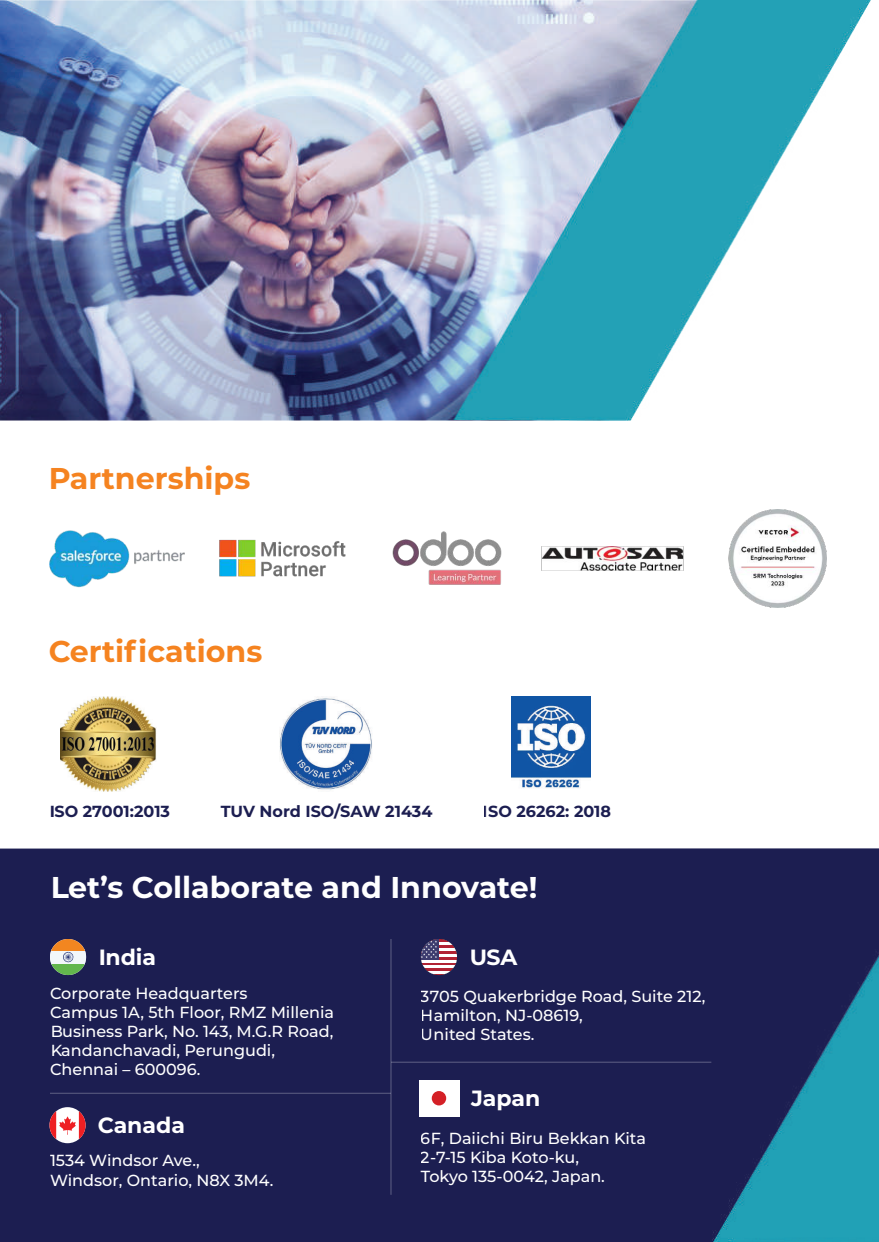
<style>
.page{position:relative;width:879px;height:1242px;background:#fff}
.page>*{position:absolute;margin:0;border:0;box-sizing:border-box;transform-origin:0 0}
.t1{font:700 30px "Montserrat";color:#fff}
.t2{font:700 30px "Montserrat";color:#f58320}
.t3{font:700 22px "Montserrat";color:#fff}
.t4{font:500 16px/19px "Montserrat";color:#fff}
.t5{font:700 16px "Montserrat";color:#1c1e51}
</style>
<div class="page">
<div style="left:0;top:848px;width:878px;height:394px;background:#1c1e51"></div>
<img style="left:511px;top:696px;width:79px;height:92px">
<img style="left:280px;top:698px;width:92px;height:92px">
<img style="left:60px;top:696px;width:96px;height:96px">
<img style="left:712px;top:509px;width:166px;height:733px">
<img style="left:0;top:0;width:870px;height:421px">
<svg style="left:49px;top:1107px;width:37px;height:36px"></svg>
<div style="left:50px;top:948px;width:36px;height:18px;background:#f2f7fa"></div>
<svg style="left:50px;top:939px;width:36px;height:11px"></svg>
<svg style="left:50px;top:964px;width:36px;height:11px"></svg>
<svg style="left:63px;top:951px;width:11px;height:12px"></svg>
<hr style="left:421px;top:939px;width:36px;height:3px;background:#b12234">
<hr style="left:421px;top:942px;width:36px;height:3px;background:#fff">
<hr style="left:421px;top:945px;width:36px;height:3px;background:#b12234">
<hr style="left:421px;top:948px;width:36px;height:3px;background:#fff">
<hr style="left:421px;top:951px;width:36px;height:3px;background:#b12234">
<hr style="left:421px;top:954px;width:36px;height:3px;background:#fff">
<hr style="left:421px;top:957px;width:36px;height:3px;background:#b12234">
<hr style="left:421px;top:960px;width:36px;height:3px;background:#fff">
<hr style="left:421px;top:963px;width:36px;height:2px;background:#b12234">
<hr style="left:421px;top:965px;width:36px;height:3px;background:#fff">
<hr style="left:421px;top:968px;width:36px;height:3px;background:#b12234">
<hr style="left:421px;top:971px;width:36px;height:3px;background:#fff">
<svg style="left:421px;top:939px;width:18px;height:21px"></svg>
<svg style="left:421px;top:941px;width:16px;height:17px"></svg>
<hr style="left:421px;top:974px;width:36px;height:1px;background:#b12234">
<hr style="left:390px;top:939px;width:1px;height:256px;background:#fff">
<div style="left:418px;top:1080px;width:41px;height:37px;background:#fff"></div>
<div style="left:431px;top:1091px;width:15px;height:14px;background:#d42026;border-radius:50%"></div>
<hr style="left:50px;top:1093px;width:341px;height:1px;background:#fff">
<hr style="left:391px;top:1062px;width:320px;height:1px;background:#fff">
<img style="left:49px;top:510px;width:776px;height:98px">
<h1 class="t2" style="left:48px;top:457px;width:203px">Partnerships</h1>
<h1 class="t2" style="left:48px;top:630px;width:215px">Certifications</h1>
<p class="t5" style="left:49px;top:800px;width:122px">ISO 27001:2013</p>
<p class="t5" style="left:221px;top:800px;width:213px">TUV Nord ISO/SAW 21434</p>
<p class="t5" style="left:483px;top:800px;width:130px">ISO 26262: 2018</p>
<h1 class="t1" style="left:50px;top:866px;width:489px">Let’s Collaborate and Innovate!</h1>
<h2 class="t3" style="left:98px;top:941px;width:60px">India</h2>
<p class="t4" style="left:50px;top:983px;width:285px">Corporate Headquarters<br>Campus 1A, 5th Floor, RMZ Millenia<br>Business Park, No. 143, M.G.R Road,<br>Kandanchavadi, Perungudi,<br>Chennai – 600096.</p>
<p class="t4" style="left:421px;top:986px;width:286px">3705 Quakerbridge Road, Suite 212,<br>Hamilton, NJ-08619,<br>United States.</p>
<h2 class="t3" style="left:469px;top:941px;width:50px">USA</h2>
<h2 class="t3" style="left:98px;top:1110px;width:89px">Canada</h2>
<p class="t4" style="left:50px;top:1150px;width:225px">1534 Windsor Ave.,<br>Windsor, Ontario, N8X 3M4.</p>
<h2 class="t3" style="left:471px;top:1083px;width:71px">Japan</h2>
<p class="t4" style="left:421px;top:1129px;width:227px">6F, Daiichi Biru Bekkan Kita<br>2-7-15 Kiba Koto-ku,<br>Tokyo 135-0042, Japan.</p>
</div>
